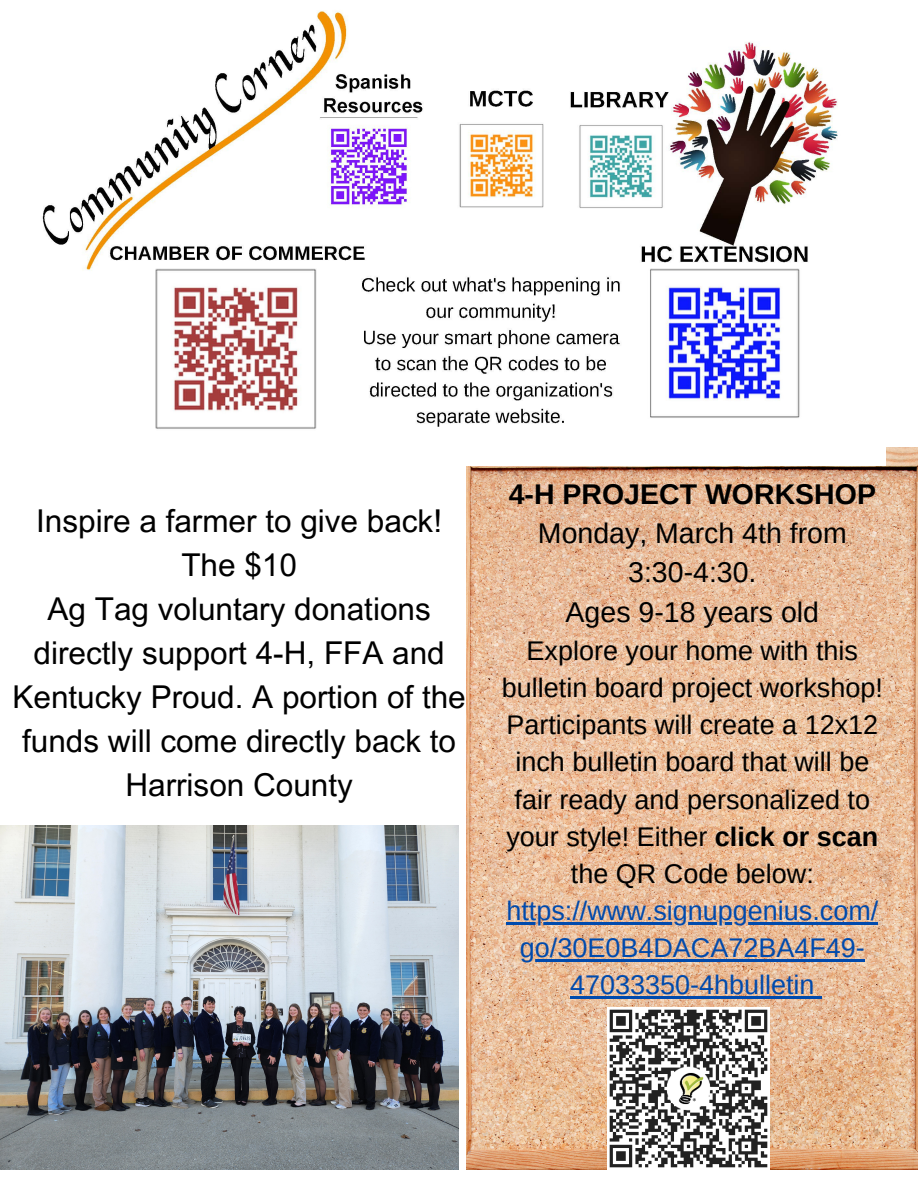
<style>
.page{position:relative;width:918px;height:1188px;background:#fff}
.page>*{position:absolute;margin:0;border:0;box-sizing:border-box;transform-origin:0 0}
.t1{font:31.5px/43.8px "Arial MT Pro";color:#000;text-align:center}
.t2{font:28.5px/39.3px "Arimo";color:#000;text-align:center}
.t3{font:27px/37.2px "Arimo";color:#000;text-align:center}
.t4{font:27px/37.2px "Arimo";color:#004aad;text-align:center}
.s1{font-weight:700}
</style>
<div class="page">
<img style="left:467px;top:447px;width:451px;height:722px">
<img style="left:42px;top:10px;width:843px;height:456px">
<img style="left:608px;top:1008px;width:162px;height:161px">
<img style="left:0;top:825px;width:459px;height:344px">
<hr style="left:506px;top:922px;width:372px;height:2px;background:#004aad">
<hr style="left:520px;top:959px;width:345px;height:3px;background:#004aad">
<hr style="left:570px;top:996px;width:245px;height:3px;background:#004aad">
<svg style="left:815px;top:996px;width:7px;height:3px"></svg>
<p class="t1" style="left:13px;top:503px;width:455px">Inspire a farmer to give back!<br>The $10<br>Ag Tag voluntary donations directly support 4-H, FFA and<br>Kentucky Proud. A portion of the funds will come directly back to<br>Harrison County</p>
<p class="t2" style="left:509px;top:474px;width:369px"><span class="s1">4-H PROJECT WORKSHOP<br></span>Monday, March 4th from</p>
<p class="t2" style="left:628px;top:553px;width:130px">3:30-4:30.</p>
<p class="t2" style="left:566px;top:592px;width:255px">Ages 9-18 years old</p>
<p class="t3" style="left:502px;top:632px;width:382px">Explore your home with this bulletin board project workshop!<br>Participants will create a 12x12 inch bulletin board that will be fair ready and personalized to your style! Either <span class="s1">click or scan </span>the QR Code below:</p>
<h1 class="t4" style="left:506px;top:892px;width:373px">https://www.signupgenius.com/</h1>
<p class="t4" style="left:520px;top:929px;width:346px">go/30E0B4DACA72BA4F49-<br>47033350-4hbulletin</p>
</div>
